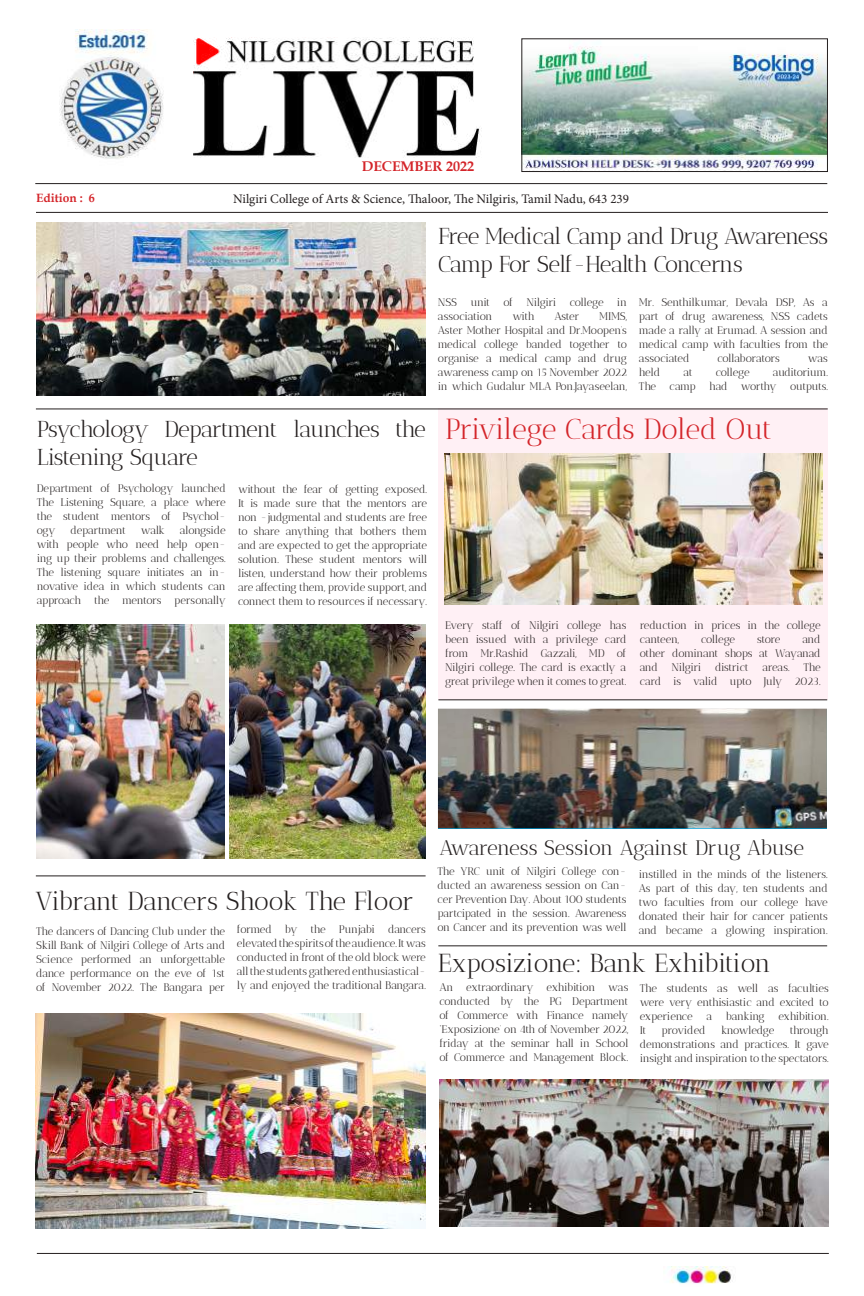
<style>
.page{position:relative;width:864px;height:1296px;background:#fff}
.page>*{position:absolute;margin:0;border:0;box-sizing:border-box;transform-origin:0 0}
.t1{font:29px "Antic Didone";letter-spacing:-.03em;color:#d42429}
.t2{font:26px "Antic Didone";letter-spacing:-.03em;color:#241f1f}
.t3{font:23px/27.6px "Antic Didone";letter-spacing:-.06em;color:#241f1f}
.t4{font:21px "Antic Didone";letter-spacing:-.03em;color:#241f1f}
.t5{font:700 14px "Book Antiqua";color:#d42429}
.t6{font:13px "Minion Pro";color:#241f1f}
.t7{font:700 12px "Book Antiqua";color:#d42429}
.t8{font:11px/14px "Antic Didone";letter-spacing:-.04em;color:#241f1f;text-align:justify}
</style>
<div class="page">
<div style="left:438px;top:408px;width:390px;height:292px;background:#fff0f5"></div>
<img style="left:193px;top:37px;width:289px;height:121px">
<hr style="left:36px;top:212px;width:792px;height:1px;background:#241f1f">
<img style="left:36px;top:223px;width:390px;height:173px">
<img style="left:444px;top:454px;width:378px;height:150px">
<img style="left:439px;top:1080px;width:389px;height:146px">
<img style="left:438px;top:709px;width:389px;height:119px">
<img style="left:230px;top:624px;width:196px;height:235px">
<img style="left:37px;top:624px;width:188px;height:235px">
<img style="left:35px;top:1013px;width:391px;height:216px">
<hr style="left:438px;top:700px;width:389px;height:1px;background:#241f1f">
<img style="left:668px;top:1267px;width:64px;height:17px">
<hr style="left:35px;top:183px;width:792px;height:1px;background:#241f1f">
<img style="left:60px;top:29px;width:104px;height:130px">
<hr style="left:36px;top:409px;width:792px;height:1px;background:#241f1f">
<hr style="left:438px;top:946px;width:389px;height:1px;background:#241f1f">
<hr style="left:36px;top:876px;width:390px;height:1px;background:#241f1f">
<hr style="left:37px;top:1253px;width:792px;height:1px;background:#241f1f">
<img style="left:524px;top:43px;width:302px;height:127px">
<div style="left:522px;top:39px;width:306px;height:133px;border:1px solid #241f1f"></div>
<p class="t7" style="left:36px;top:190px;width:60px">Edition : 6</p>
<p class="t5" style="left:362px;top:156px;width:114px">DECEMBER 2022</p>
<p class="t6" style="left:233px;top:190px;width:398px">Nilgiri College of Arts &amp; Science, Thaloor, The Nilgiris, Tamil Nadu, 643 239</p>
<h3 class="t3" style="left:438px;top:222px;width:392px">Free Medical Camp and Drug Awareness<br>Camp For Self-Health Concerns</h3>
<p class="t8" style="left:438px;top:296px;width:191px">NSS unit of Nilgiri college in association</p>
<p class="t8" style="left:512px;top:310px;width:24px">with</p>
<p class="t8" style="left:554px;top:310px;width:27px">Aster</p>
<p class="t8" style="left:438px;top:310px;width:191px;text-indent:161px">MIMS, Aster Mother Hospital and Dr.Moopen’s medical college banded together to organise a medical camp and drug awareness camp on 15 November 2022 in which Gudalur MLA Pon.Jayaseelan,</p>
<p class="t8" style="left:639px;top:296px;width:191px">Mr. Senthilkumar, Devala DSP, As a part of drug awareness, NSS cadets made a rally at Erumad. A session and medical camp with faculties from the associated</p>
<p class="t8" style="left:717px;top:352px;width:64px">collaborators</p>
<p class="t8" style="left:808px;top:352px;width:22px">was</p>
<p class="t8" style="left:639px;top:366px;width:190px;text-align:right">auditorium.<br>The camp had worthy outputs.</p>
<p class="t8" style="left:639px;top:366px;width:23px">held</p>
<p class="t8" style="left:683px;top:366px;width:11px">at</p>
<p class="t8" style="left:716px;top:366px;width:35px">college</p>
<h3 class="t3" style="left:37px;top:415px;width:390px">Psychology Department launches the<br>Listening Square</h3>
<p class="t8" style="left:37px;top:482px;width:191px">Department of Psychology launched The Listening Square, a place where the student mentors of Psychol&shy;ogy</p>
<p class="t8" style="left:37px;top:524px;width:191px;text-indent:143px">alongside with people who need help open&shy;ing up their problems and challenges.<br>The listening square initiates an in&shy;novative idea in which students can approach the mentors personally</p>
<p class="t8" style="left:70px;top:524px;width:57px">department</p>
<p class="t8" style="left:141px;top:524px;width:26px">walk</p>
<p class="t8" style="left:238px;top:482px;width:191px">without the fear of getting exposed.<br>It is made sure that the mentors are non -judgmental and students are free to share anything that bothers them and are expected to get the appropriate solution. These student mentors will listen, understand how their problems are affecting them, provide support, and connect them to resources if necessary.</p>
<h1 class="t1" style="left:445px;top:412px;width:329px">Privilege Cards Doled Out</h1>
<p class="t8" style="left:445px;top:618px;width:183px">Every staff of Nilgiri college has been issued with a privilege card from Mr.Rashid Gazzali, MD of Nilgiri college. The card is exactly a great privilege when it comes to great.</p>
<p class="t8" style="left:640px;top:618px;width:182px">reduction in prices in the college canteen,</p>
<p class="t8" style="left:640px;top:632px;width:182px;text-indent:163px">and other dominant shops at Wayanad and Nilgiri district areas. The card is valid upto July 2023.</p>
<p class="t8" style="left:701px;top:632px;width:35px">college</p>
<p class="t8" style="left:757px;top:632px;width:25px">store</p>
<h2 class="t2" style="left:36px;top:886px;width:380px">Vibrant Dancers Shook The Floor</h2>
<p class="t8" style="left:36px;top:924px;width:191px">The dancers of Dancing Club under the Skill Bank of Nilgiri College of Arts and Science performed an unforgettable dance performance on the eve of 1st of November 2022. The Bangara per</p>
<p class="t8" style="left:237px;top:923px;width:191px">formed by the Punjabi dancers elevated the spirits of the audience. It was conducted in front of the old block were all the students gathered enthusiastical&shy;ly and enjoyed the traditional Bangara.</p>
<h3 class="t4" style="left:439px;top:836px;width:366px">Awareness Session Against Drug Abuse</h3>
<p class="t8" style="left:437px;top:864px;width:191px">The YRC unit of Nilgiri College con&shy;ducted an awareness session on Can&shy;cer Prevention Day. About 100 students partcipated in the session. Awareness on Cancer and its prevention was well</p>
<p class="t8" style="left:639px;top:867px;width:191px">instilled in the minds of the listeners.<br>As part of this day, ten students and two faculties from our college have donated their hair for cancer patients and became a glowing inspiration.</p>
<h2 class="t2" style="left:438px;top:948px;width:335px">Exposizione: Bank Exhibition</h2>
<p class="t8" style="left:439px;top:980px;width:191px">An extraordinary exhibition was conducted by the PG Department of Commerce with Finance namely ‘Exposizione’ on 4th of November 2022, friday at the seminar hall in School of Commerce and Management Block.</p>
<p class="t8" style="left:640px;top:981px;width:191px">The students as well as faculties were very enthisiastic and excited to experience a banking exhibition.<br>It</p>
<p class="t8" style="left:640px;top:1023px;width:191px;text-indent:150px">through demonstrations and practices. It gave insight and inspiration to the spectators.</p>
<p class="t8" style="left:662px;top:1023px;width:46px">provided</p>
<p class="t8" style="left:721px;top:1023px;width:55px">knowledge</p>
</div>
